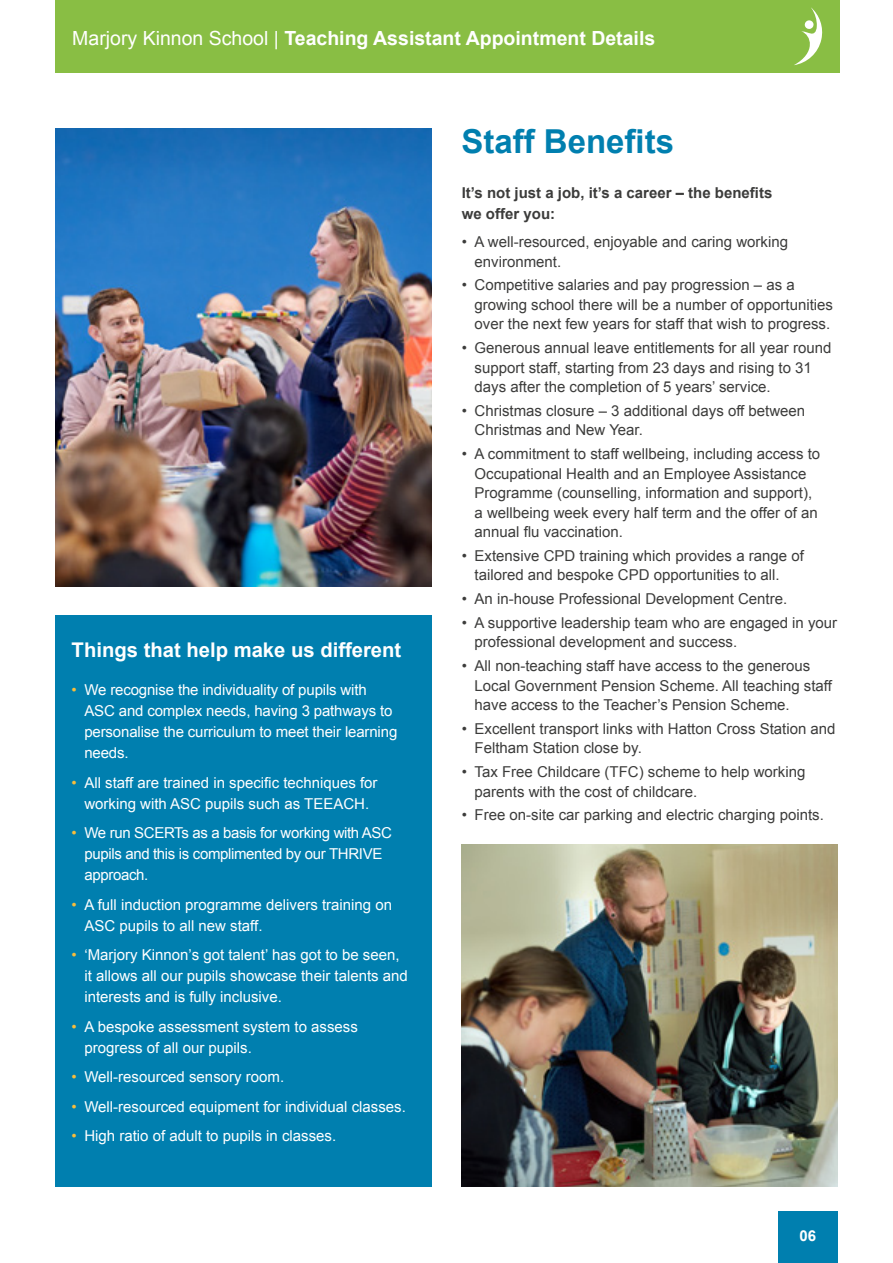
<style>
.page{position:relative;width:893px;height:1263px;background:#fff}
.page>*{position:absolute;margin:0;border:0;box-sizing:border-box;transform-origin:0 0}
.t1{font:700 33px "Arial";color:#007faf}
.t2{font:700 20.25px "Arial";color:#fff}
.t3{font:700 19.5px "Arial";color:#fff}
.t4{font:15px/19.5px "Arial";color:#3c3c3b}
.t5{font:15px/21px "Arial";color:#fff}
.t6{font:15px/21px "Arial";letter-spacing:-.025em;color:#fff}
.t7{font:700 15px/21px "Arial";color:#3c3c3b}
.t8{font:700 15px "Arial";color:#fff}
.s1{font-weight:400}
.s2{color:#f8bd3b}
</style>
<div class="page">
<img style="left:55px;top:129px;width:377px;height:458px">
<div style="left:55px;top:615px;width:377px;height:571px;background:#007faf"></div>
<img style="left:461px;top:845px;width:377px;height:341px">
<div style="left:55px;top:0;width:785px;height:72px;background:#89be44"></div>
<div style="left:778px;top:1212px;width:60px;height:51px;background:#007faf"></div>
<svg style="left:794px;top:7px;width:29px;height:58px"></svg>
<svg style="left:804px;top:20px;width:10px;height:9px"></svg>
<h3 class="t3" style="left:72px;top:25px;width:584px"><span class="s1">Marjory Kinnon School |</span> Teaching Assistant Appointment Details</h3>
<h2 class="t2" style="left:72px;top:637px;width:331px">Things that help make us different</h2>
<p class="t5" style="left:84px;top:680px;width:314px;text-indent:-13px"><span class="s2">•</span> We recognise the individuality of pupils with ASC and complex needs, having 3 pathways to personalise the curriculum to meet their learning needs.</p>
<p class="t5" style="left:72px;top:772px;width:307px;text-align:center"><span class="s2">•</span> All staff are trained in specific techniques for working with ASC pupils such as TEEACH.</p>
<p class="t6" style="left:84px;top:823px;width:309px;text-indent:-13px"><span class="s2">•</span> We run SCERTs as a basis for working with ASC pupils and this is complimented by our THRIVE approach.</p>
<p class="t5" style="left:84px;top:894px;width:309px;text-indent:-13px"><span class="s2">•</span> A full induction programme delivers training on<br>ASC pupils to all new staff.</p>
<p class="t5" style="left:84px;top:945px;width:325px;text-indent:-13px"><span class="s2">•</span> ‘Marjory Kinnon’s got talent’ has got to be seen, it allows all our pupils showcase their talents and interests and is fully inclusive.</p>
<p class="t5" style="left:84px;top:1016px;width:275px;text-indent:-13px"><span class="s2">•</span> A bespoke assessment system to assess progress of all our pupils.</p>
<p class="t5" style="left:72px;top:1067px;width:214px"><span class="s2">•</span> Well-resourced sensory room.</p>
<p class="t5" style="left:72px;top:1096px;width:336px"><span class="s2">•</span> Well-resourced equipment for individual classes.</p>
<p class="t5" style="left:72px;top:1126px;width:266px"><span class="s2">•</span> High ratio of adult to pupils in classes.</p>
<h1 class="t1" style="left:461px;top:119px;width:214px">Staff Benefits</h1>
<p class="t7" style="left:462px;top:183px;width:312px">It’s not just a job, it’s a career – the benefits we offer you:</p>
<p class="t4" style="left:475px;top:232px;width:315px;text-indent:-13px">• A well-resourced, enjoyable and caring working environment.</p>
<p class="t4" style="left:475px;top:275px;width:360px;text-indent:-13px">• Competitive salaries and pay progression – as a growing school there will be a number of opportunities over the next few years for staff that wish to progress.</p>
<p class="t4" style="left:475px;top:338px;width:358px;text-indent:-13px">• Generous annual leave entitlements for all year round support staff, starting from 23 days and rising to 31 days after the completion of 5 years’ service.</p>
<p class="t4" style="left:475px;top:401px;width:332px;text-indent:-13px">• Christmas closure – 3 additional days off between<br>Christmas and New Year.</p>
<p class="t4" style="left:475px;top:444px;width:347px;text-indent:-13px">• A commitment to staff wellbeing, including access to Occupational Health and an Employee Assistance Programme (counselling, information and support), a wellbeing week every half term and the offer of an annual flu vaccination.</p>
<p class="t4" style="left:475px;top:546px;width:331px;text-indent:-13px">• Extensive CPD training which provides a range of tailored and bespoke CPD opportunities to all.</p>
<p class="t4" style="left:462px;top:589px;width:327px">• An in-house Professional Development Centre.</p>
<p class="t4" style="left:475px;top:613px;width:364px;text-indent:-13px">• A supportive leadership team who are engaged in your professional development and success.</p>
<p class="t4" style="left:475px;top:656px;width:359px;text-indent:-13px">• All non-teaching staff have access to the generous<br>Local Government Pension Scheme. All teaching staff have access to the Teacher’s Pension Scheme.</p>
<p class="t4" style="left:475px;top:719px;width:362px;text-indent:-13px">• Excellent transport links with Hatton Cross Station and<br>Feltham Station close by.</p>
<p class="t4" style="left:475px;top:762px;width:332px;text-indent:-13px">• Tax Free Childcare (TFC) scheme to help working parents with the cost of childcare.</p>
<p class="t4" style="left:462px;top:805px;width:364px">• Free on-site car parking and electric charging points.</p>
<p class="t8" style="left:800px;top:1225px;width:18px">06</p>
</div>
